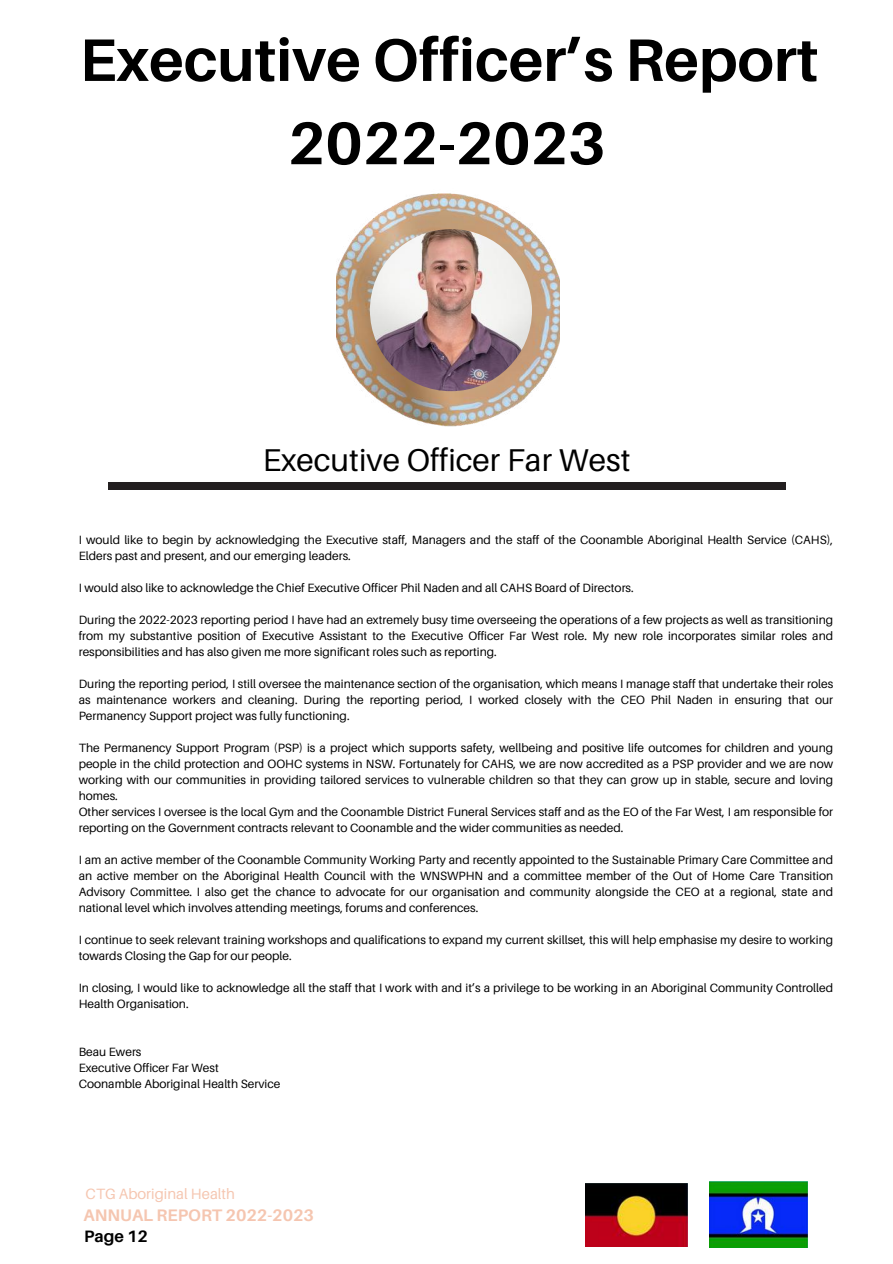
<style>
.page{position:relative;width:893px;height:1264px;background:#fff}
.page>*{position:absolute;margin:0;border:0;box-sizing:border-box;transform-origin:0 0}
.t1{font:700 60px/83.2px "Aileron";color:#000;text-align:center}
.t2{font:31.5px "Aileron";color:#000}
.t3{font:700 16.65px "Aileron";color:#f1ad8e}
.t4{font:700 16.5px "Aileron";color:#000}
.t5{font:14.85px "Aileron";color:#f1ad8e}
.t6{font:12px/16px "Aileron";color:#000}
</style>
<div class="page">
<img style="left:585px;top:1183px;width:102px;height:63px">
<img style="left:709px;top:1181px;width:98px;height:66px">
<div style="left:108px;top:482px;width:677px;height:7px;background:#231f20"></div>
<img style="left:336px;top:193px;width:223px;height:234px">
<img style="left:370px;top:229px;width:162px;height:162px;border-radius:50%">
<h1 class="t1" style="left:80px;top:17px;width:740px">Executive Officer’s Report<br>2022-2023</h1>
<h2 class="t2" style="left:263px;top:440px;width:369px">Executive Officer Far West</h2>
<p class="t6" style="left:79px;top:531px;width:755px">I would like to begin by acknowledging the Executive staff, Managers and the staff of the Coonamble Aboriginal Health Service (CAHS),<br>Elders past and present, and our emerging leaders.</p>
<p class="t6" style="left:79px;top:579px;width:556px">I would also like to acknowledge the Chief Executive Officer Phil Naden and all CAHS Board of Directors.</p>
<p class="t6" style="left:79px;top:611px;width:756px;text-align:justify">During the 2022-2023 reporting period I have had an extremely busy time overseeing the operations of a few projects as well as transitioning from my substantive position of Executive Assistant to the Executive Officer Far West role. My new role incorporates similar roles and responsibilities and has also given me more significant roles such as reporting.</p>
<p class="t6" style="left:79px;top:675px;width:755px;text-align:justify">During the reporting period, I still oversee the maintenance section of the organisation, which means I manage staff that undertake their roles as maintenance workers and cleaning. During the reporting period, I worked closely with the CEO Phil Naden in ensuring that our Permanency Support project was fully functioning.</p>
<p class="t6" style="left:79px;top:739px;width:755px">The Permanency Support Program (PSP) is a project which supports safety, wellbeing and positive life outcomes for children and young people in the child protection and OOHC systems in NSW. Fortunately for CAHS, we are now accredited as a PSP provider and we are now working with our communities in providing tailored services to vulnerable children so that they can grow up in stable, secure and loving homes.<br>Other services I oversee is the local Gym and the Coonamble District Funeral Services staff and as the EO of the Far West, I am responsible for reporting on the Government contracts relevant to Coonamble and the wider communities as needed.</p>
<p class="t6" style="left:79px;top:851px;width:756px;text-align:justify">I am an active member of the Coonamble Community Working Party and recently appointed to the Sustainable Primary Care Committee and an active member on the Aboriginal Health Council with the WNSWPHN and a committee member of the Out of Home Care Transition Advisory Committee. I also get the chance to advocate for our organisation and community alongside the CEO at a regional, state and national level which involves attending meetings, forums and conferences.</p>
<p class="t6" style="left:79px;top:931px;width:755px">I continue to seek relevant training workshops and qualifications to expand my current skillset, this will help emphasise my desire to working towards Closing the Gap for our people.</p>
<p class="t6" style="left:79px;top:979px;width:755px">In closing, I would like to acknowledge all the staff that I work with and it’s a privilege to be working in an Aboriginal Community Controlled<br>Health Organisation.</p>
<p class="t6" style="left:79px;top:1043px;width:203px">Beau Ewers<br>Executive Officer Far West<br>Coonamble Aboriginal Health Service</p>
<p class="t5" style="left:86px;top:1184px;width:151px">CTG Aboriginal Health</p>
<h3 class="t3" style="left:84px;top:1204px;width:232px">ANNUAL REPORT 2022-2023</h3>
<h3 class="t4" style="left:84px;top:1225px;width:65px">Page 12</h3>
</div>
